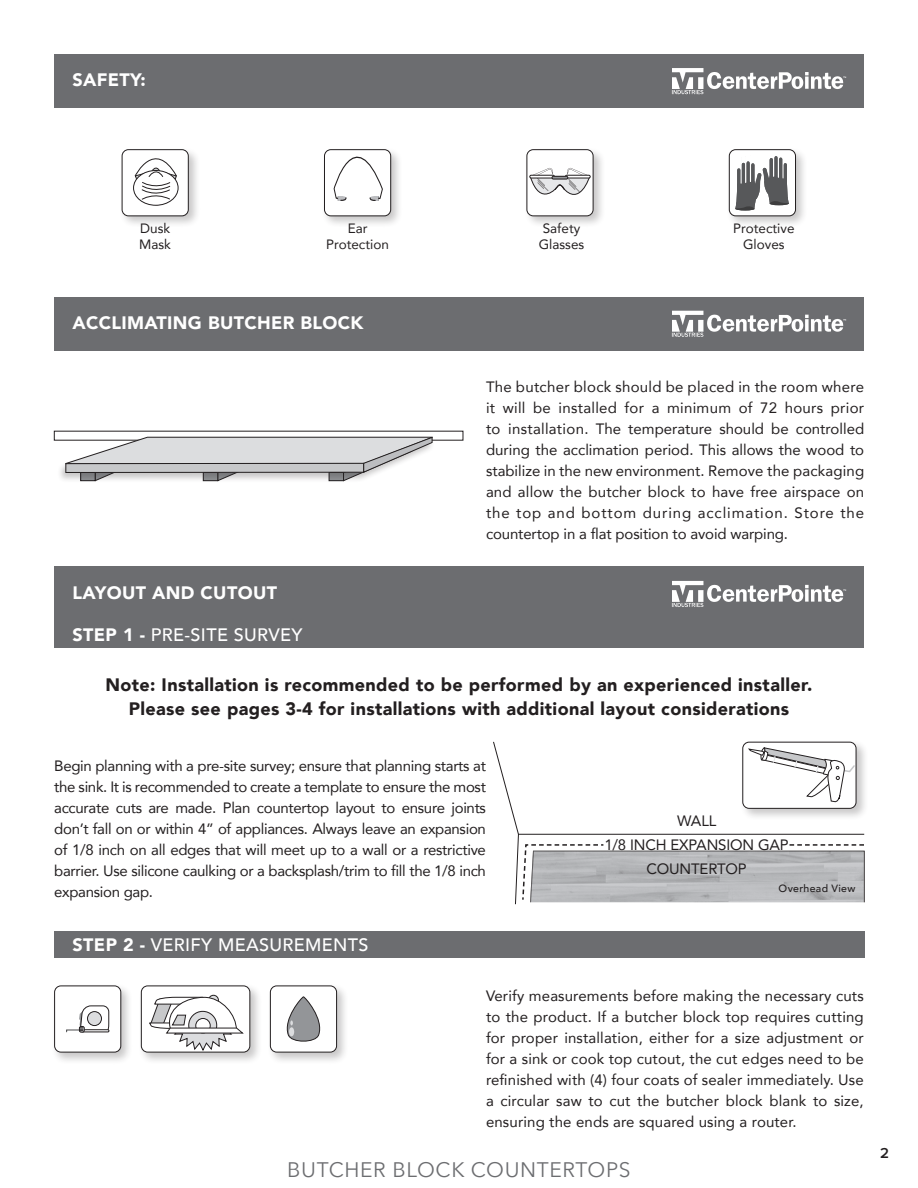
<style>
.page{position:relative;width:918px;height:1188px;background:#fff}
.page>*{position:absolute;margin:0;border:0;box-sizing:border-box;transform-origin:0 0}
.t1{font:21px "Avenir Next";letter-spacing:.03em;color:#6c6d70}
.t2{font:900 18px/24px "Avenir";letter-spacing:.02em;color:#231f20;text-align:center}
.t3{font:900 18px "Avenir";letter-spacing:.02em;color:#fff}
.t4{font:500 18px "Avenir";letter-spacing:.02em;color:#fff}
.t5{font:15px/21px "Avenir";letter-spacing:-.01em;color:#231f20;text-align:justify}
.t6{font:600 15px "Proxima Nova";color:#231f20}
.t7{font:13.5px/16.5px "Avenir";color:#231f20}
.t8{font:500 10.5px "Avenir";letter-spacing:.03em;color:#231f20}
.s1{font-weight:900}
</style>
<div class="page">
<div style="left:54px;top:297px;width:810px;height:54px;background:#6c6d70"></div>
<div style="left:54px;top:54px;width:810px;height:54px;background:#6c6d70"></div>
<div style="left:54px;top:567px;width:810px;height:81px;background:#6c6d70"></div>
<img style="left:672px;top:311px;width:49px;height:21px">
<img style="left:672px;top:68px;width:49px;height:21px">
<img style="left:672px;top:581px;width:49px;height:21px">
<div style="left:54px;top:931px;width:810px;height:27px;background:#6c6d70"></div>
<div style="left:57px;top:436px;width:378px;height:47px;background:#231f20;opacity:.25"></div>
<div style="left:66px;top:437px;width:366px;height:27px;background:#dcdddf"></div>
<div style="left:66px;top:437px;width:366px;height:27px;border:1px solid #231f20"></div>
<div style="left:66px;top:463px;width:298px;height:9px;background:#c7c8ca"></div>
<div style="left:66px;top:463px;width:298px;height:10px;border:1px solid #231f20"></div>
<svg style="left:343px;top:437px;width:89px;height:44px"></svg>
<div style="left:52px;top:983px;width:81px;height:82px;background:#231f20;opacity:.25"></div>
<div style="left:55px;top:986px;width:66px;height:66px;background:#fff;border-radius:6px"></div>
<div style="left:54px;top:986px;width:67px;height:66px;border:1px solid #231f20;border-radius:6px"></div>
<svg style="left:66px;top:1006px;width:43px;height:27px"></svg>
<div style="left:267px;top:983px;width:82px;height:82px;background:#231f20;opacity:.25"></div>
<div style="left:270px;top:986px;width:67px;height:66px;background:#fff;border-radius:6px"></div>
<div style="left:270px;top:986px;width:67px;height:66px;border:1px solid #231f20;border-radius:6px"></div>
<svg style="left:286px;top:996px;width:35px;height:46px"></svg>
<div style="left:138px;top:983px;width:124px;height:82px;background:#231f20;opacity:.25"></div>
<div style="left:141px;top:986px;width:109px;height:66px;background:#fff;border-radius:6px"></div>
<div style="left:141px;top:986px;width:109px;height:66px;border:1px solid #231f20;border-radius:6px"></div>
<div style="left:208px;top:995px;width:11px;height:10px;border:1px solid #231f20;border-radius:50%"></div>
<svg style="left:149px;top:997px;width:94px;height:53px"></svg>
<svg style="left:493px;top:741px;width:372px;height:164px"></svg>
<div style="left:119px;top:147px;width:82px;height:81px;background:#231f20;opacity:.25"></div>
<div style="left:122px;top:150px;width:66px;height:66px;background:#fff;border-radius:6px"></div>
<div style="left:134px;top:171px;width:44px;height:34px;background:#2f2b2c;border-radius:50%"></div>
<div style="left:133px;top:170px;width:45px;height:35px;border:1px solid #231f20;border-radius:50%"></div>
<svg style="left:135px;top:158px;width:42px;height:48px"></svg>
<div style="left:122px;top:149px;width:67px;height:67px;border:1px solid #231f20;border-radius:6px"></div>
<div style="left:321px;top:147px;width:82px;height:81px;background:#231f20;opacity:.25"></div>
<div style="left:324px;top:150px;width:67px;height:66px;background:#fff;border-radius:6px"></div>
<svg style="left:333px;top:156px;width:50px;height:45px"></svg>
<div style="left:324px;top:149px;width:67px;height:67px;border:1px solid #231f20;border-radius:6px"></div>
<div style="left:524px;top:147px;width:82px;height:81px;background:#231f20;opacity:.25"></div>
<div style="left:527px;top:150px;width:66px;height:66px;background:#fff;border-radius:6px"></div>
<svg style="left:530px;top:168px;width:60px;height:27px"></svg>
<div style="left:527px;top:149px;width:66px;height:67px;border:1px solid #231f20;border-radius:6px"></div>
<div style="left:726px;top:147px;width:82px;height:81px;background:#231f20;opacity:.25"></div>
<div style="left:729px;top:150px;width:67px;height:66px;background:#fff;border-radius:6px"></div>
<svg style="left:735px;top:156px;width:54px;height:54px"></svg>
<div style="left:729px;top:149px;width:67px;height:67px;border:1px solid #231f20;border-radius:6px"></div>
<p class="t3" style="left:72px;top:64px;width:75px">SAFETY:</p>
<p class="t7" style="left:139px;top:219px;width:33px">Dusk<br>Mask</p>
<p class="t7" style="left:326px;top:219px;width:64px;text-align:center">Ear<br>Protection</p>
<p class="t7" style="left:539px;top:219px;width:47px">Safety<br>Glasses</p>
<p class="t7" style="left:733px;top:219px;width:63px;text-align:center">Protective<br>Gloves</p>
<p class="t3" style="left:72px;top:307px;width:293px">ACCLIMATING BUTCHER BLOCK</p>
<p class="t5" style="left:486px;top:375px;width:380px">The butcher block should be placed in the room where it will be installed for a minimum of 72 hours prior to installation. The temperature should be controlled during the acclimation period. This allows the wood to stabilize in the new environment. Remove the packaging and allow the butcher block to have free airspace on the top and bottom during acclimation. Store the countertop in a flat position to avoid warping.</p>
<p class="t3" style="left:72px;top:577px;width:206px">LAYOUT AND CUTOUT</p>
<p class="t4" style="left:73px;top:619px;width:232px"><span class="s1">STEP 1 -</span> PRE-SITE SURVEY</p>
<p class="t2" style="left:106px;top:673px;width:708px">Note: Installation is recommended to be performed by an experienced installer.<br>Please see pages 3-4 for installations with additional layout considerations</p>
<p class="t5" style="left:54px;top:755px;width:433px">Begin planning with a pre-site survey; ensure that planning starts at the sink. It is recommended to create a template to ensure the most accurate cuts are made. Plan countertop layout to ensure joints don’t fall on or within 4” of appliances. Always leave an expansion of 1/8 inch on all edges that will meet up to a wall or a restrictive barrier. Use silicone caulking or a backsplash/trim to fill the 1/8 inch expansion gap.</p>
<p class="t4" style="left:73px;top:929px;width:298px"><span class="s1">STEP 2 -</span> VERIFY MEASUREMENTS</p>
<p class="t5" style="left:604px;top:808px;width:186px;line-height:24px;text-align:center">WALL<br>1/8 INCH EXPANSION GAP<br>COUNTERTOP</p>
<p class="t8" style="left:779px;top:880px;width:78px">Overhead View</p>
<p class="t5" style="left:486px;top:984px;width:379px">Verify measurements before making the necessary cuts to the product. If a butcher block top requires cutting for proper installation, either for a size adjustment or for a sink or cook top cutout, the cut edges need to be refinished with (4) four coats of sealer immediately. Use a circular saw to cut the butcher block blank to size, ensuring the ends are squared using a router.</p>
<h1 class="t1" style="left:287px;top:1152px;width:345px">BUTCHER BLOCK COUNTERTOPS</h1>
<p class="t6" style="left:880px;top:1145px;width:10px">2</p>
</div>
